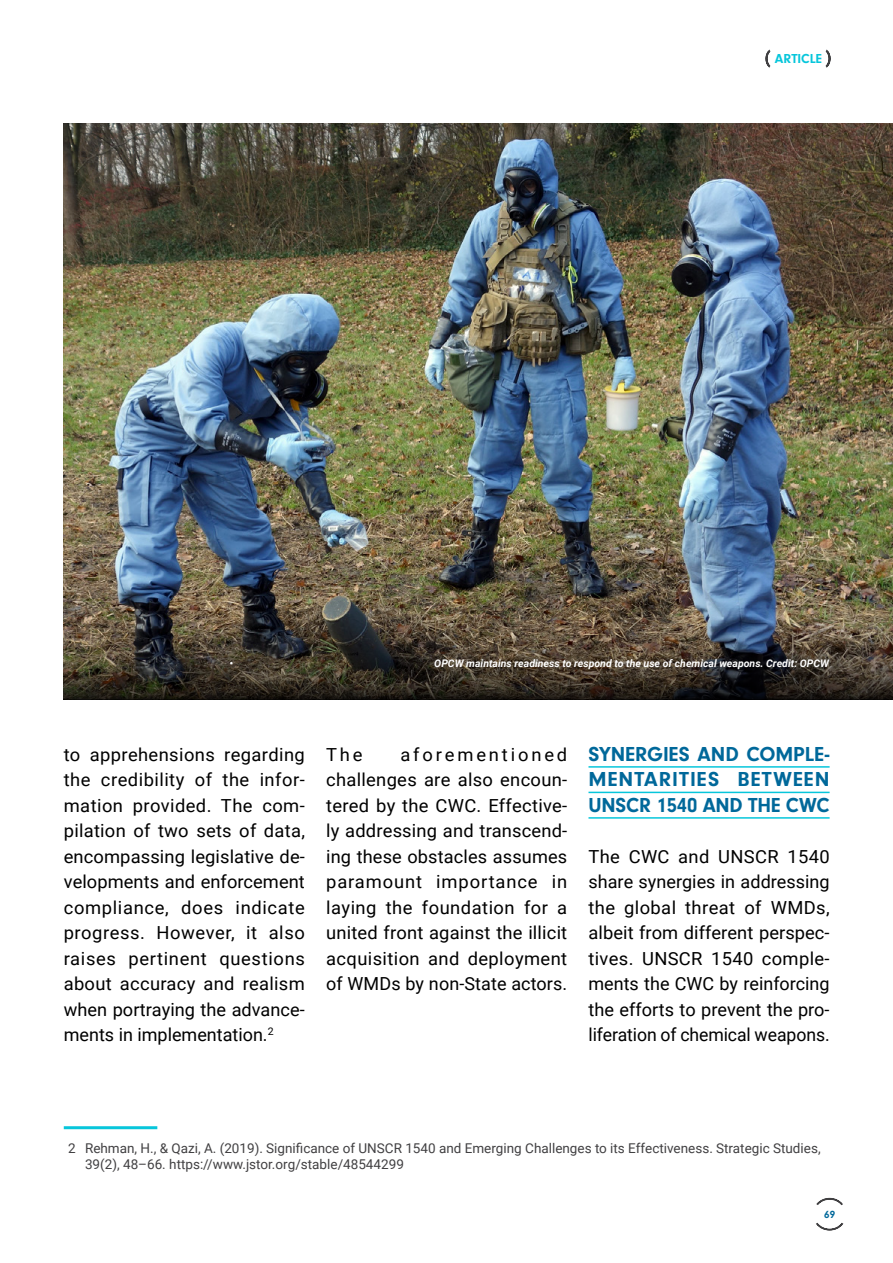
<style>
.page{position:relative;width:893px;height:1263px;background:#fff}
.page>*{position:absolute;margin:0;border:0;box-sizing:border-box;transform-origin:0 0}
.t1{font:700 21px/25.5px "Neuzeit Gro";color:#00689a;text-align:justify}
.t2{font:18px/25.5px "Roboto";color:#000;text-align:justify}
.t3{font:13.5px/16.2px "Roboto";color:#414042}
.t4{font:700 13.5px "Neuzeit Gro";color:#07c6db}
.t5{font:700 10.8px "Neuzeit Gro";color:#00689a}
.t6{font:italic 700 10.5px "Roboto";color:#fff}
</style>
<div class="page">
<svg style="left:816px;top:1222px;width:28px;height:9px"></svg>
<svg style="left:816px;top:1197px;width:27px;height:9px"></svg>
<svg style="left:765px;top:49px;width:6px;height:19px"></svg>
<svg style="left:825px;top:49px;width:6px;height:19px"></svg>
<hr style="left:64px;top:1126px;width:93px;height:3px;background:#07c6db">
<hr style="left:588px;top:766px;width:242px;height:2px;background:#07c6db">
<hr style="left:588px;top:792px;width:242px;height:1px;background:#07c6db">
<hr style="left:588px;top:817px;width:242px;height:2px;background:#07c6db">
<img style="left:64px;top:123px;width:829px;height:408px">
<img style="left:64px;top:531px;width:829px;height:168px">
<p class="t4" style="left:775px;top:51px;width:49px">ARTICLE</p>
<p class="t6" style="left:230px;top:656px;width:5px">•</p>
<p class="t6" style="left:434px;top:656px;width:396px">OPCW maintains readiness to respond to the use of chemical weapons. Credit: OPCW</p>
<p class="t2" style="left:64px;top:741px;width:243px">to apprehensions regarding the credibility of the infor&shy;mation provided. The com&shy;pilation of two sets of data, encompassing legislative de&shy;velopments and enforcement compliance, does indicate progress. However, it also raises pertinent questions about accuracy and realism when portraying the advance&shy;ments in implementation.<sup>2</sup></p>
<p class="t2" style="left:326px;top:741px;width:243px;text-indent:74px">aforementioned challenges are also encoun&shy;tered by the CWC. Effective&shy;ly addressing and transcend&shy;ing these obstacles assumes paramount importance in laying the foundation for a united front against the illicit acquisition and deployment of WMDs by non-State actors.</p>
<p class="t1" style="left:588px;top:741px;width:243px">SYNERGIES AND COMPLE-MENTARITIES BETWEEN UNSCR 1540 AND THE CWC</p>
<p class="t2" style="left:326px;top:741px;width:38px">The</p>
<p class="t2" style="left:588px;top:843px;width:243px">The CWC and UNSCR 1540 share synergies in addressing the global threat of WMDs, albeit from different perspec&shy;tives. UNSCR 1540 comple&shy;ments the CWC by reinforcing the efforts to prevent the pro&shy;liferation of chemical weapons.</p>
<p class="t3" style="left:85px;top:1140px;width:737px;text-indent:-17px">2 Rehman, H., &amp; Qazi, A. (2019). Significance of UNSCR 1540 and Emerging Challenges to its Effectiveness. Strategic Studies,<br>39(2), 48–66. https://www.jstor.org/stable/48544299</p>
<p class="t5" style="left:824px;top:1208px;width:12px">69</p>
</div>
